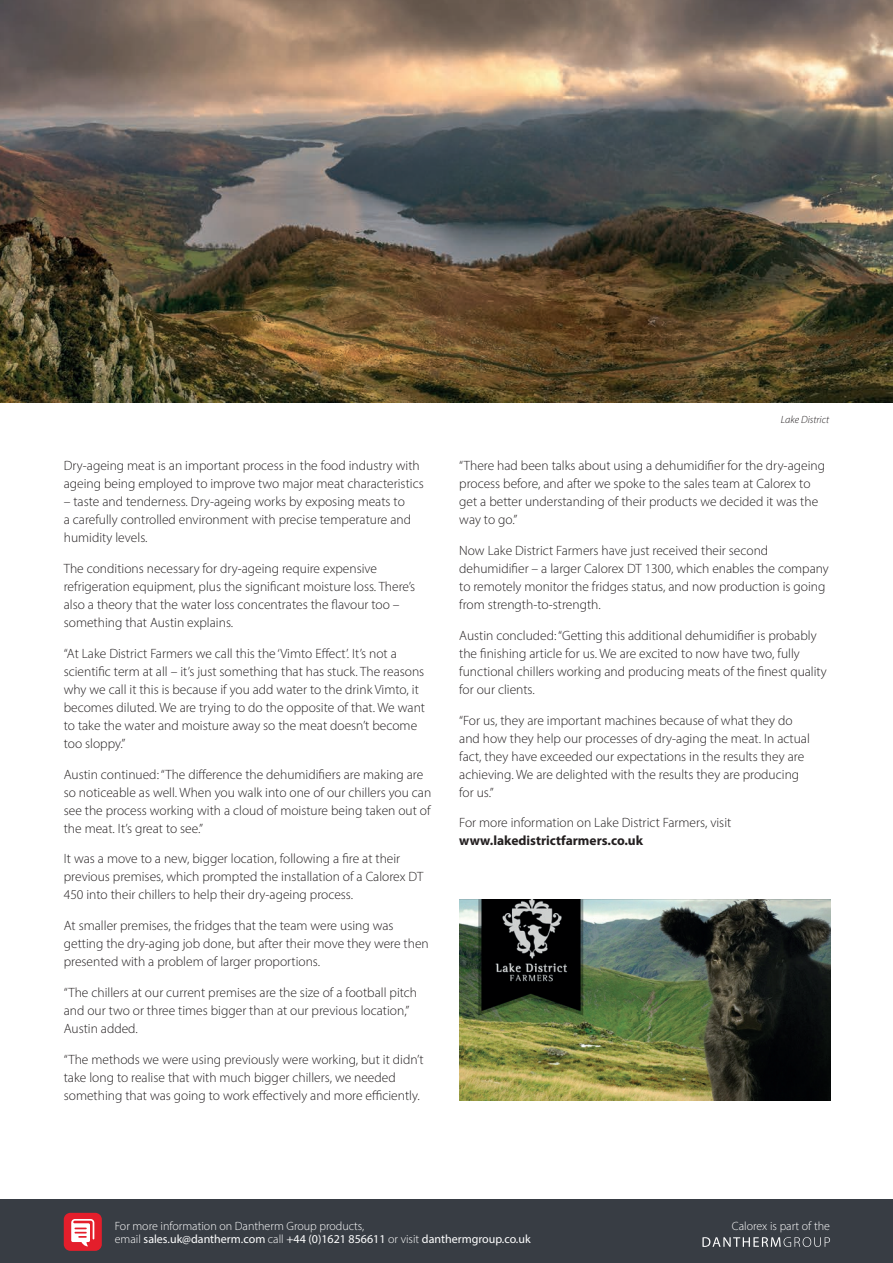
<style>
.page{position:relative;width:893px;height:1263px;background:#fff}
.page>*{position:absolute;margin:0;border:0;box-sizing:border-box;transform-origin:0 0}
.t1{font:300 13.5px/18px "Myriad Pro";color:#231f20}
.t2{font:700 13.5px "Myriad Pro";color:#231f20}
.t3{font:300 12px/13.5px "Myriad Pro";color:#fff}
.t4{font:italic 300 10.5px "Myriad Pro";color:#231f20}
.s1{font-weight:400}
</style>
<div class="page">
<img style="left:0;top:0;width:893px;height:403px">
<img style="left:459px;top:899px;width:371px;height:201px">
<div style="left:0;top:1199px;width:893px;height:64px;background:#383d44"></div>
<svg style="left:702px;top:1237px;width:128px;height:10px"></svg>
<div style="left:64px;top:1213px;width:38px;height:38px;background:#e41e2b;border-radius:7px"></div>
<svg style="left:71px;top:1219px;width:23px;height:27px"></svg>
<p class="t1" style="left:64px;top:457px;width:361px">Dry-ageing meat is an important process in the food industry with ageing being employed to improve two major meat characteristics</p>
<p class="t1" style="left:64px;top:493px;width:349px">– taste and tenderness. Dry-ageing works by exposing meats to a carefully controlled environment with precise temperature and humidity levels.</p>
<p class="t1" style="left:64px;top:560px;width:353px">The conditions necessary for dry-ageing require expensive refrigeration equipment, plus the significant moisture loss. There’s also a theory that the water loss concentrates the flavour too – something that Austin explains.</p>
<p class="t1" style="left:64px;top:644px;width:363px">“At Lake District Farmers we call this the ‘Vimto Effect’. It’s not a scientific term at all – it’s just something that has stuck. The reasons why we call it this is because if you add water to the drink Vimto, it becomes diluted. We are trying to do the opposite of that. We want to take the water and moisture away so the meat doesn’t become too sloppy.”</p>
<p class="t1" style="left:64px;top:765px;width:369px">Austin continued: “The difference the dehumidifiers are making are so noticeable as well. When you walk into one of our chillers you can see the process working with a cloud of moisture being taken out of the meat. It’s great to see.”</p>
<p class="t1" style="left:64px;top:850px;width:361px">It was a move to a new, bigger location, following a fire at their previous premises, which prompted the installation of a Calorex DT<br>450 into their chillers to help their dry-ageing process.</p>
<p class="t1" style="left:64px;top:916px;width:367px">At smaller premises, the fridges that the team were using was getting the dry-aging job done, but after their move they were then presented with a problem of larger proportions.</p>
<p class="t1" style="left:64px;top:983px;width:355px">“The chillers at our current premises are the size of a football pitch and our two or three times bigger than at our previous location,”<br>Austin added.</p>
<p class="t1" style="left:64px;top:1050px;width:361px">“The methods we were using previously were working, but it didn’t take long to realise that with much bigger chillers, we needed something that was going to work effectively and more efficiently.</p>
<p class="t4" style="left:781px;top:413px;width:50px">Lake District</p>
<p class="t1" style="left:459px;top:457px;width:367px">“There had been talks about using a dehumidifier for the dry-ageing process before, and after we spoke to the sales team at Calorex to get a better understanding of their products we decided it was the way to go.”</p>
<p class="t1" style="left:459px;top:541px;width:371px">Now Lake District Farmers have just received their second dehumidifier – a larger Calorex DT 1300, which enables the company to remotely monitor the fridges status, and now production is going from strength-to-strength.</p>
<p class="t1" style="left:459px;top:626px;width:369px">Austin concluded: “Getting this additional dehumidifier is probably the finishing article for us. We are excited to now have two, fully functional chillers working and producing meats of the finest quality for our clients.</p>
<p class="t1" style="left:459px;top:711px;width:352px">“For us, they are important machines because of what they do and how they help our processes of dry-aging the meat. In actual fact, they have exceeded our expectations in the results they are achieving. We are delighted with the results they are producing for us.”</p>
<p class="t1" style="left:459px;top:814px;width:274px">For more information on Lake District Farmers, visit</p>
<p class="t2" style="left:459px;top:832px;width:185px">www.lakedistrictfarmers.co.uk</p>
<p class="t3" style="left:115px;top:1219px;width:417px">For more information on Dantherm Group products,<br>email <span class="s1">sales.uk@dantherm.com</span> call <span class="s1">+44 (0)1621 856611</span> or visit <span class="s1">danthermgroup.co.uk</span></p>
<p class="t3" style="left:732px;top:1219px;width:100px">Calorex is part of the</p>
</div>
